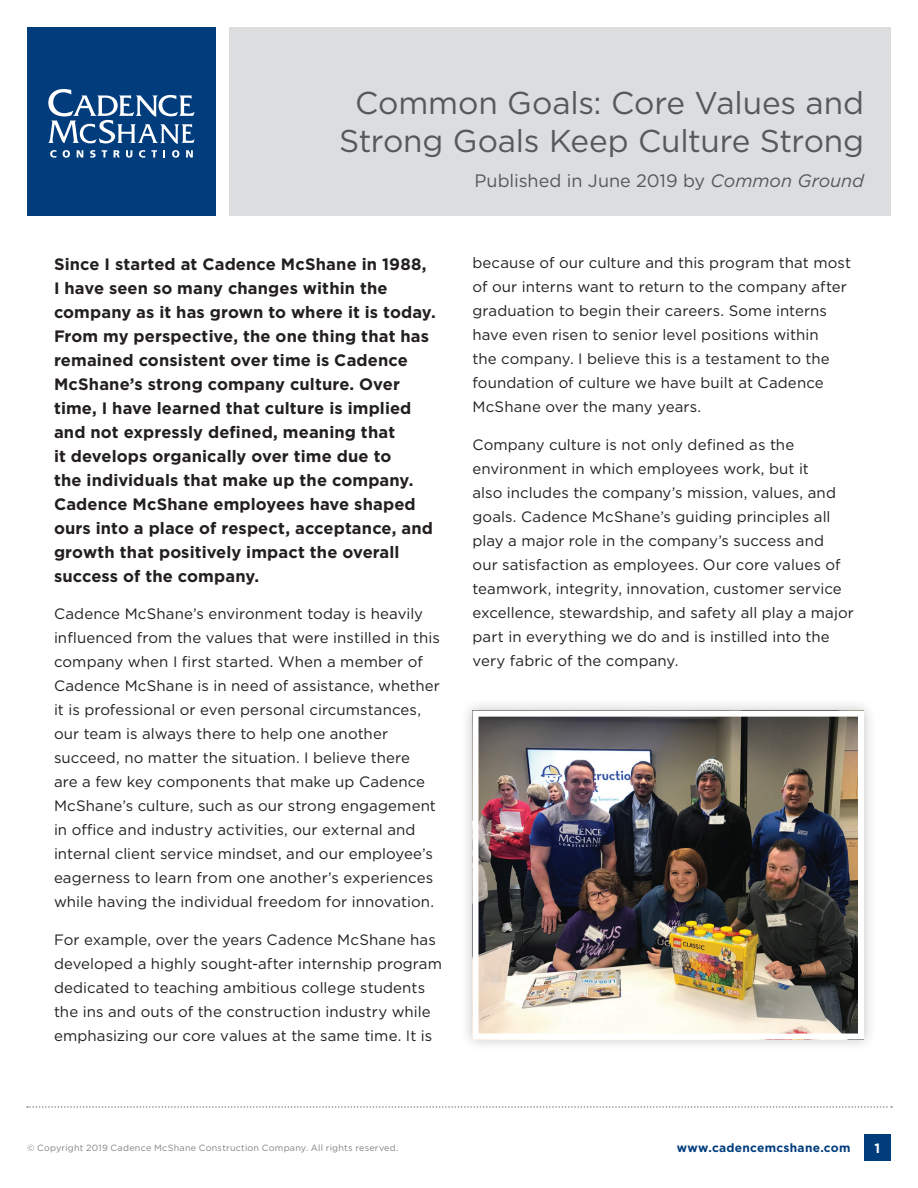
<style>
.page{position:relative;width:918px;height:1188px;background:#fff}
.page>*{position:absolute;margin:0;border:0;box-sizing:border-box;transform-origin:0 0}
.t1{font:31.5px/37.8px "Gotham";letter-spacing:-.005em;color:#57585a;text-align:center}
.t2{font:18px "Gotham";letter-spacing:-.005em;color:#57585a}
.t3{font:700 16.5px/24px "Gotham";letter-spacing:.005em;color:#231f20}
.t4{font:15px/24px "Gotham";letter-spacing:.005em;color:#231f20}
.t5{font:700 13.5px "Gotham";color:#fff}
.t6{font:700 12px "Gotham";letter-spacing:.02em;color:#013d7d}
.t7{font:9px "Gotham";letter-spacing:.03em;color:#808285}
.s1{font-style:italic}
</style>
<div class="page">
<div style="left:864px;top:1134px;width:27px;height:27px;background:#013d7d"></div>
<svg style="left:27px;top:1106px;width:865px;height:2px"></svg>
<div style="left:27px;top:27px;width:189px;height:189px;background:#013d7d"></div>
<svg style="left:48px;top:89px;width:147px;height:55px"></svg>
<svg style="left:50px;top:150px;width:7px;height:8px"></svg>
<svg style="left:63px;top:150px;width:7px;height:8px"></svg>
<svg style="left:77px;top:150px;width:6px;height:8px"></svg>
<svg style="left:90px;top:150px;width:6px;height:8px"></svg>
<svg style="left:102px;top:150px;width:5px;height:8px"></svg>
<svg style="left:114px;top:150px;width:6px;height:8px"></svg>
<svg style="left:126px;top:150px;width:6px;height:8px"></svg>
<svg style="left:139px;top:150px;width:6px;height:8px"></svg>
<svg style="left:151px;top:150px;width:6px;height:8px"></svg>
<svg style="left:163px;top:150px;width:2px;height:8px"></svg>
<svg style="left:172px;top:150px;width:7px;height:8px"></svg>
<svg style="left:186px;top:150px;width:7px;height:8px"></svg>
<div style="left:230px;top:27px;width:661px;height:189px;background:#dcdddf"></div>
<div style="left:460px;top:698px;width:417px;height:354px;background:#231f20;opacity:.25"></div>
<img style="left:479px;top:718px;width:378px;height:315px">
<div style="left:472px;top:711px;width:392px;height:329px;border:6px solid #fff"></div>
<h1 class="t1" style="left:339px;top:83px;width:526px">Common Goals: Core Values and<br>Strong Goals Keep Culture Strong</h1>
<p class="t2" style="left:475px;top:169px;width:391px">Published in June 2019 by <span class="s1">Common Ground</span></p>
<p class="t3" style="left:54px;top:252px;width:383px">Since I started at Cadence McShane in 1988, I have seen so many changes within the company as it has grown to where it is today.<br>From my perspective, the one thing that has remained consistent over time is Cadence McShane’s strong company culture. Over time, I have learned that culture is implied and not expressly defined, meaning that<br>it develops organically over time due to<br>the individuals that make up the company.<br>Cadence McShane employees have shaped ours into a place of respect, acceptance, and growth that positively impact the overall success of the company.</p>
<p class="t4" style="left:54px;top:602px;width:387px">Cadence McShane’s environment today is heavily influenced from the values that were instilled in this company when I first started. When a member of Cadence McShane is in need of assistance, whether it is professional or even personal circumstances, our team is always there to help one another succeed, no matter the situation. I believe there<br>are a few key components that make up Cadence McShane’s culture, such as our strong engagement in office and industry activities, our external and internal client service mindset, and our employee’s eagerness to learn from one another’s experiences while having the individual freedom for innovation.</p>
<p class="t4" style="left:54px;top:927px;width:390px">For example, over the years Cadence McShane has developed a highly sought-after internship program dedicated to teaching ambitious college students the ins and outs of the construction industry while emphasizing our core values at the same time. It is</p>
<p class="t4" style="left:472px;top:251px;width:380px">because of our culture and this program that most of our interns want to return to the company after graduation to begin their careers. Some interns have even risen to senior level positions within<br>the company. I believe this is a testament to the foundation of culture we have built at Cadence McShane over the many years.</p>
<p class="t4" style="left:472px;top:432px;width:383px">Company culture is not only defined as the environment in which employees work, but it<br>also includes the company’s mission, values, and goals. Cadence McShane’s guiding principles all play a major role in the company’s success and<br>our satisfaction as employees. Our core values of teamwork, integrity, innovation, customer service excellence, stewardship, and safety all play a major part in everything we do and is instilled into the very fabric of the company.</p>
<p class="t7" style="left:27px;top:1142px;width:373px">© Copyright 2019 Cadence McShane Construction Company. All rights reserved.</p>
<p class="t6" style="left:677px;top:1140px;width:175px">www.cadencemcshane.com</p>
<p class="t5" style="left:875px;top:1139px;width:7px">1</p>
</div>
